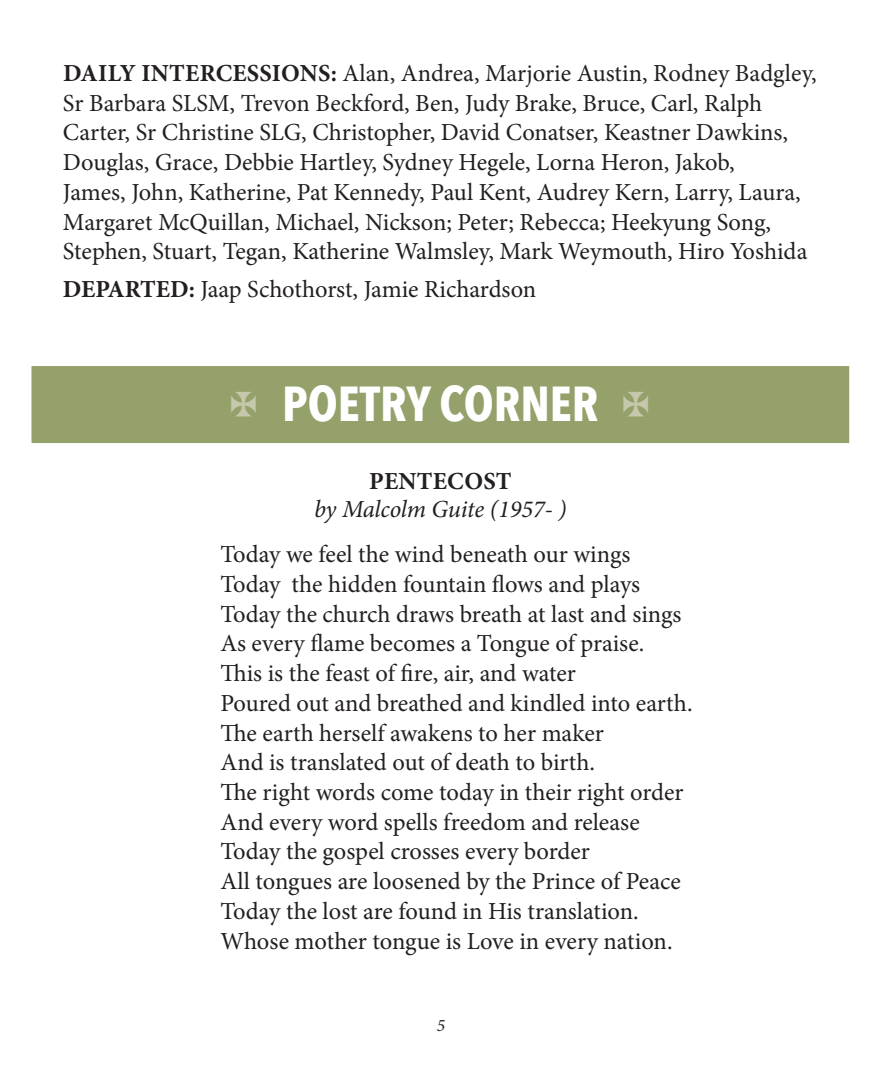
<style>
.page{position:relative;width:882px;height:1071px;background:#fff}
.page>*{position:absolute;margin:0;border:0;box-sizing:border-box;transform-origin:0 0}
.t1{font:700 49px "Avenir Next Condensed";color:#fff}
.t2{font:24.5px/29.8px "Minion Pro";letter-spacing:-.005em;color:#231f20}
.t3{font:italic 24.5px "Minion Pro";letter-spacing:-.01em;color:#231f20}
.t4{font:700 24.5px "Minion Pro";letter-spacing:.01em;color:#231f20}
.t5{font:italic 17.5px "Minion Pro";color:#231f20}
.s1{font-weight:700}
</style>
<div class="page">
<div style="left:32px;top:366px;width:817px;height:77px;background:#94a16b"></div>
<p class="t2" style="left:63px;top:58px;width:755px"><span class="s1">DAILY INTERCESSIONS:</span> Alan, Andrea, Marjorie Austin, Rodney Badgley, Sr Barbara SLSM, Trevon Beckford, Ben, Judy Brake, Bruce, Carl, Ralph Carter, Sr Christine SLG, Christopher, David Conatser, Keastner Dawkins, Douglas, Grace, Debbie Hartley, Sydney Hegele, Lorna Heron, Jakob,<br>James, John, Katherine, Pat Kennedy, Paul Kent, Audrey Kern, Larry, Laura, Margaret McQuillan, Michael, Nickson; Peter; Rebecca; Heekyung Song, Stephen, Stuart, Tegan, Katherine Walmsley, Mark Weymouth, Hiro Yoshida</p>
<p class="t2" style="left:63px;top:274px;width:475px"><span class="s1">DEPARTED:</span> Jaap Schothorst, Jamie Richardson</p>
<h1 class="t1" style="left:230px;top:374px;width:421px"><sup>+</sup> POETRY CORNER <sup>+</sup></h1>
<p class="t4" style="left:369px;top:463px;width:144px">PENTECOST</p>
<p class="t3" style="left:314px;top:492px;width:254px">by Malcolm Guite (1957- )</p>
<p class="t2" style="left:221px;top:539px;width:474px">Today we feel the wind beneath our wings Today the hidden fountain flows and plays Today the church draws breath at last and sings As every flame becomes a Tongue of praise.<br>This is the feast of fire, air, and water<br>Poured out and breathed and kindled into earth.<br>The earth herself awakens to her maker<br>And is translated out of death to birth.<br>The right words come today in their right order And every word spells freedom and release Today the gospel crosses every border<br>All tongues are loosened by the Prince of Peace Today the lost are found in His translation.<br>Whose mother tongue is Love in every nation.</p>
<p class="t5" style="left:437px;top:1013px;width:10px">5</p>
</div>
